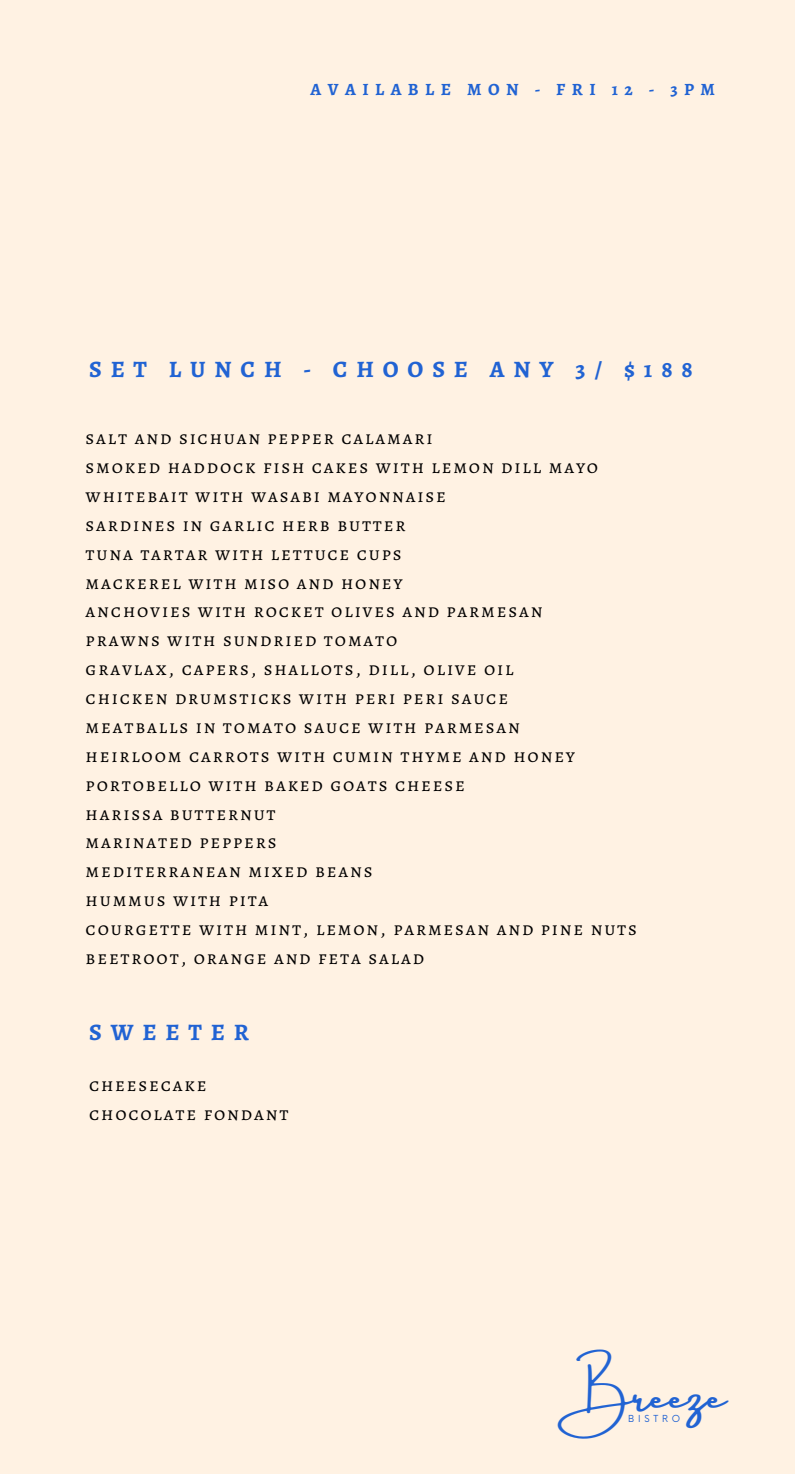
<style>
.page{position:relative;width:795px;height:1474px;background:#fff}
.page>*{position:absolute;margin:0;border:0;box-sizing:border-box;transform-origin:0 0}
.t1{font:42px "Amsterdam Three";color:#2163d3}
.t2{font:700 23.62px "Alegreya SC";letter-spacing:.375em;color:#2163d3}
.t3{font:19.25px "Alegreya SC";letter-spacing:.095em;color:#000}
.t4{font:700 17.15px "Alegreya SC";letter-spacing:.375em;color:#2163d3}
.t5{font:9.45px "Now";letter-spacing:.395em;color:#2163d3}
</style>
<div class="page">
<div style="left:0;top:0;width:794px;height:1474px;background:#fff2e3"></div>
<p class="t4" style="left:310px;top:77px;width:406px">AVAILABLE MON - FRI 12 - 3PM</p>
<p class="t2" style="left:89px;top:353px;width:605px">SET LUNCH - CHOOSE ANY 3/ $188</p>
<p class="t3" style="left:86px;top:425px;width:348px">salt and sichuan pepper calamari</p>
<p class="t3" style="left:86px;top:453px;width:513px">smoked haddock fish cakes with lemon dill mayo</p>
<p class="t3" style="left:86px;top:482px;width:361px">whitebait with wasabi mayonnaise</p>
<p class="t3" style="left:86px;top:511px;width:321px">sardines in garlic herb butter</p>
<p class="t3" style="left:86px;top:540px;width:317px">tuna tartar with lettuce cups</p>
<p class="t3" style="left:86px;top:569px;width:318px">mackerel with miso and honey</p>
<p class="t3" style="left:86px;top:598px;width:458px">anchovies with rocket olives and parmesan</p>
<p class="t3" style="left:86px;top:627px;width:313px">prawns with sundried tomato</p>
<p class="t3" style="left:86px;top:656px;width:429px">gravlax, capers, shallots, dill, olive oil</p>
<p class="t3" style="left:86px;top:684px;width:423px">chicken drumsticks with peri peri sauce</p>
<p class="t3" style="left:86px;top:713px;width:435px">meatballs in tomato sauce with parmesan</p>
<p class="t3" style="left:86px;top:742px;width:490px">heirloom carrots with cumin thyme and honey</p>
<p class="t3" style="left:86px;top:771px;width:380px">portobello with baked goats cheese</p>
<p class="t3" style="left:86px;top:800px;width:191px">harissa butternut</p>
<p class="t3" style="left:86px;top:829px;width:192px">marinated peppers</p>
<p class="t3" style="left:86px;top:858px;width:288px">mediterranean mixed beans</p>
<p class="t3" style="left:86px;top:887px;width:184px">hummus with pita</p>
<p class="t3" style="left:86px;top:915px;width:552px">courgette with mint, lemon, parmesan and pine nuts</p>
<p class="t3" style="left:86px;top:944px;width:340px">beetroot, orange and feta salad</p>
<p class="t2" style="left:89px;top:1016px;width:161px">SWEETER</p>
<p class="t3" style="left:89px;top:1072px;width:119px">cheesecake</p>
<p class="t3" style="left:89px;top:1100px;width:201px">chocolate fondant</p>
<p class="t1" style="left:576px;top:1371px;width:80px">B</p>
<p class="t1" style="left:632px;top:1372px;width:95px">reeze</p>
<p class="t5" style="left:627px;top:1413px;width:54px">BISTRO</p>
</div>
